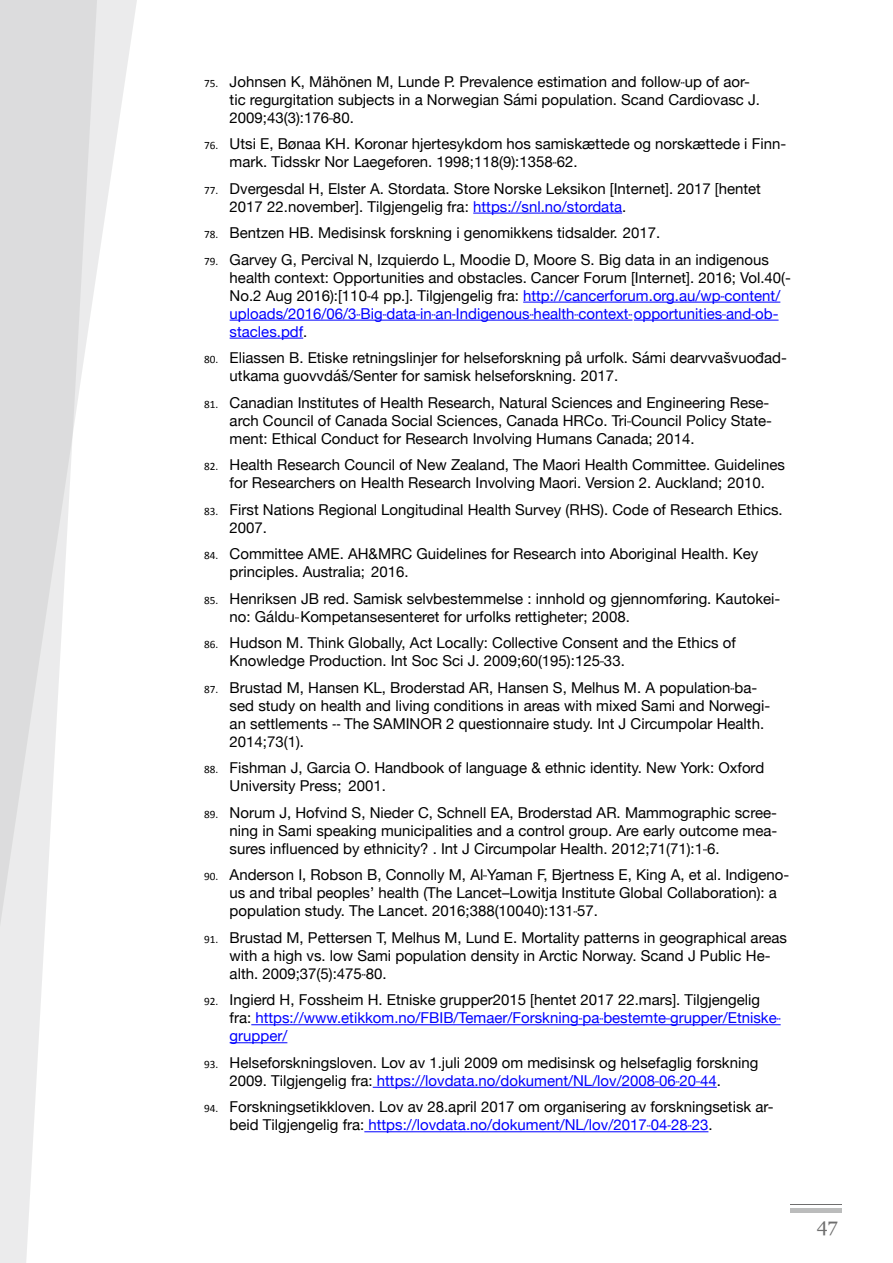
<style>
.page{position:relative;width:893px;height:1263px;background:#fff}
.page>*{position:absolute;margin:0;border:0;box-sizing:border-box;transform-origin:0 0}
.t1{font:19.5px "Georgia";color:#6e6e6e}
.t2{font:15px/18px "Helvetica Neue";color:#000}
.t3{font:15px/18px "Helvetica Neue";color:#00f}
.s1{font-family:"Calibri";font-size:11.25px}
.s2{color:#00f}
.s3{font-family:"Calibri";font-size:11.25px;color:#000}
.s4{color:#000}
</style>
<div class="page">
<hr style="left:791px;top:1204px;width:51px;height:1px;background:#6e6e6e">
<hr style="left:791px;top:1208px;width:51px;height:4px;background:#bbbcbc">
<svg style="left:98px;top:0;width:39px;height:260px;fill:#efefef"></svg>
<svg style="left:0;top:0;width:98px;height:1263px"></svg>
<hr style="left:473px;top:213px;width:149px;height:1px;background:#00f">
<hr style="left:523px;top:302px;width:257px;height:1px;background:#00f">
<hr style="left:230px;top:320px;width:402px;height:1px;background:#00f">
<hr style="left:634px;top:320px;width:144px;height:1px;background:#00f">
<hr style="left:230px;top:338px;width:73px;height:1px;background:#00f">
<hr style="left:251px;top:1024px;width:530px;height:1px;background:#00f">
<hr style="left:230px;top:1042px;width:57px;height:1px;background:#00f">
<hr style="left:373px;top:1087px;width:344px;height:1px;background:#00f">
<hr style="left:364px;top:1131px;width:344px;height:1px;background:#00f">
<p class="t2" style="left:230px;top:73px;width:532px;text-indent:-26px"><span class="s1">75.</span> Johnsen K, Mähönen M, Lunde P. Prevalence estimation and follow-‐up of aor&shy;tic regurgitation subjects in a Norwegian Sámi population. Scand Cardiovasc J.<br>2009;43(3):176-‐80.</p>
<p class="t2" style="left:230px;top:136px;width:558px;text-indent:-26px"><span class="s1">76.</span> Utsi E, Bønaa KH. Koronar hjertesykdom hos samiskættede og norskættede i Finn&shy;mark. Tidsskr Nor Laegeforen. 1998;118(9):1358-‐62.</p>
<p class="t2" style="left:230px;top:180px;width:533px;text-indent:-26px"><span class="s1">77.</span> Dvergesdal H, Elster A. Stordata. Store Norske Leksikon [Internet]. 2017 [hentet<br>2017 22.november]. Tilgjengelig fra: <span class="s2">https://snl.no/stordata</span>.</p>
<p class="t2" style="left:204px;top:225px;width:458px"><span class="s1">78.</span> Bentzen HB. Medisinsk forskning i genomikkens tidsalder. 2017.</p>
<p class="t2" style="left:230px;top:251px;width:563px;text-indent:-26px"><span class="s1">79.</span> Garvey G, Percival N, Izquierdo L, Moodie D, Moore S. Big data in an indigenous health context: Opportunities and obstacles. Cancer Forum [Internet]. 2016; Vol.40(- No.2 Aug 2016):[110-‐4 pp.]. Tilgjengelig fra: <span class="s2">http://cancerforum.org.au/wp-‐content/ uploads/2016/06/3-‐Big-‐data-‐in-‐an-‐Indigenous-‐health-‐context-‐ opportunities-‐and-‐ob&shy;stacles.pdf</span>.</p>
<p class="t2" style="left:230px;top:350px;width:559px;text-indent:-26px"><span class="s1">80.</span> Eliassen B. Etiske retningslinjer for helseforskning på urfolk. Sámi dearvvašvuođad&shy;utkama guovvdáš/Senter for samisk helseforskning. 2017.</p>
<p class="t2" style="left:230px;top:394px;width:544px;text-indent:-26px"><span class="s1">81.</span> Canadian Institutes of Health Research, Natural Sciences and Engineering Rese&shy;arch Council of Canada Social Sciences, Canada HRCo. Tri-‐Council Policy State&shy;ment: Ethical Conduct for Research Involving Humans Canada; 2014.</p>
<p class="t2" style="left:204px;top:457px;width:582px;text-align:center"><span class="s1">82.</span> Health Research Council of New Zealand, The Maori Health Committee. Guidelines for Researchers on Health Research Involving Maori. Version 2. Auckland; 2010.</p>
<p class="t2" style="left:230px;top:501px;width:555px;text-indent:-26px"><span class="s1">83.</span> First Nations Regional Longitudinal Health Survey (RHS). Code of Research Ethics.<br>2007.</p>
<p class="t2" style="left:230px;top:546px;width:530px;text-indent:-26px"><span class="s1">84.</span> Committee AME. AH&amp;MRC Guidelines for Research into Aboriginal Health. Key principles. Australia; 2016.</p>
<p class="t2" style="left:230px;top:590px;width:552px;text-indent:-26px"><span class="s1">85.</span> Henriksen JB red. Samisk selvbestemmelse : innhold og gjennomføring. Kautokei&shy;no: Gáldu-‐ Kompetansesenteret for urfolks rettigheter; 2008.</p>
<p class="t2" style="left:230px;top:635px;width:508px;text-indent:-26px"><span class="s1">86.</span> Hudson M. Think Globally, Act Locally: Collective Consent and the Ethics of<br>Knowledge Production. Int Soc Sci J. 2009;60(195):125-‐33.</p>
<p class="t2" style="left:230px;top:679px;width:542px;text-indent:-26px"><span class="s1">87.</span> Brustad M, Hansen KL, Broderstad AR, Hansen S, Melhus M. A population-‐ba&shy;sed study on health and living conditions in areas with mixed Sami and Norwegi&shy;an settlements -‐ The SAMINOR 2 questionnaire study. Int J Circumpolar Health.<br>2014;73(1).</p>
<p class="t2" style="left:230px;top:760px;width:536px;text-indent:-26px"><span class="s1">88.</span> Fishman J, Garcia O. Handbook of language &amp; ethnic identity. New York: Oxford<br>University Press; 2001.</p>
<p class="t2" style="left:230px;top:804px;width:549px;text-align:justify;text-indent:-26px"><span class="s1">89.</span> Norum J, Hofvind S, Nieder C, Schnell EA, Broderstad AR. Mammographic scree&shy;ning in Sami speaking municipalities and a control group. Are early outcome mea&shy;sures influenced by ethnicity? . Int J Circumpolar Health. 2012;71(71):1-‐6.</p>
<p class="t2" style="left:230px;top:867px;width:561px;text-indent:-26px"><span class="s1">90.</span> Anderson I, Robson B, Connolly M, Al-‐Yaman F, Bjertness E, King A, et al. Indigeno&shy;us and tribal peoples’ health (The Lancet–Lowitja Institute Global Collaboration): a population study. The Lancet. 2016;388(10040):131-‐57.</p>
<p class="t2" style="left:230px;top:929px;width:559px;text-indent:-26px"><span class="s1">91.</span> Brustad M, Pettersen T, Melhus M, Lund E. Mortality patterns in geographical areas with a high vs. low Sami population density in Arctic Norway. Scand J Public He&shy;alth. 2009;37(5):475-‐80.</p>
<p class="t3" style="left:230px;top:992px;width:552px;text-indent:-26px"><span class="s3">92.</span> <span class="s4">Ingierd H, Fossheim H. Etniske grupper2015 [hentet 2017 22.mars]. Tilgjengelig fra:</span> https://www.etikkom.no/FBIB/Temaer/Forskning-‐pa-‐bestemte-‐grupper/Etniske-‐ grupper/</p>
<p class="t2" style="left:230px;top:1054px;width:530px;text-indent:-26px"><span class="s1">93.</span> Helseforskningsloven. Lov av 1.juli 2009 om medisinsk og helsefaglig forskning<br>2009. Tilgjengelig fra: <span class="s2">https://lovdata.no/dokument/NL/lov/2008-‐06-‐20-‐44</span>.</p>
<p class="t2" style="left:230px;top:1099px;width:545px;text-indent:-26px"><span class="s1">94.</span> Forskningsetikkloven. Lov av 28.april 2017 om organisering av forskningsetisk ar&shy;beid Tilgjengelig fra: <span class="s2">https://lovdata.no/dokument/NL/lov/2017-‐04-‐28-‐23</span>.</p>
<h1 class="t1" style="left:817px;top:1211px;width:22px">47</h1>
</div>
